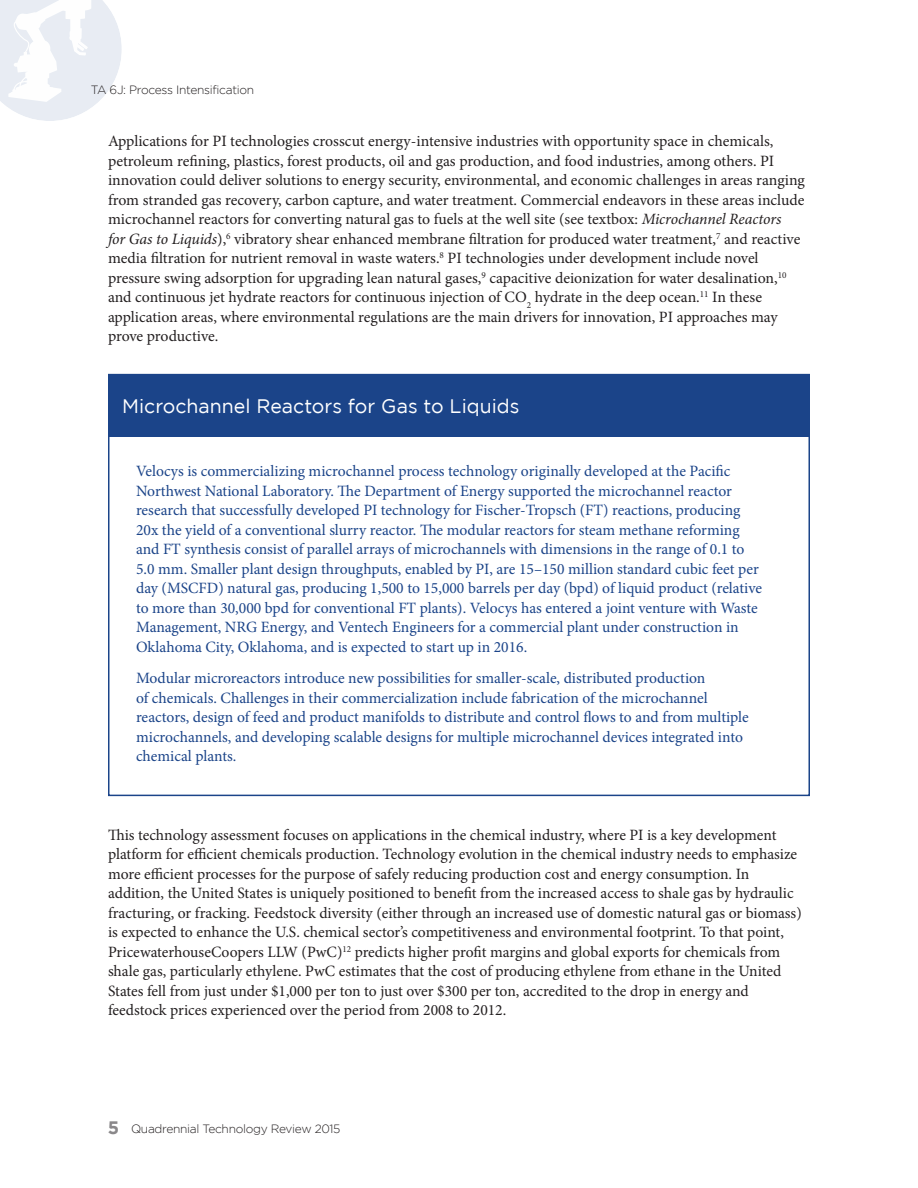
<style>
.page{position:relative;width:918px;height:1188px;background:#fff}
.page>*{position:absolute;margin:0;border:0;box-sizing:border-box;transform-origin:0 0}
.Sidebar_header{font:19.5px "Gotham";color:#fff}
.Body_Text{font:15.75px/19.5px "Minion Pro";color:#231f20}
.Sidebar_body_text{font:15.75px/19.5px "Minion Pro";color:#1b4489}
.t1{font:300 12px "Gotham";letter-spacing:-.025em;color:#231f20}
.s1{font-style:italic}
.s2{font-weight:700;font-size:18px;color:#8a888a}
</style>
<div class="page">
<svg style="left:0;top:0;width:122px;height:121px"></svg>
<div style="left:108px;top:375px;width:702px;height:62px;background:#1b4489"></div>
<p class="t1" style="left:91px;top:83px;width:165px">TA 6J: Process Intensification</p>
<p class="Body_Text" style="left:108px;top:132px;width:698px">Applications for PI technologies crosscut energy-intensive industries with opportunity space in chemicals, petroleum refining, plastics, forest products, oil and gas production, and food industries, among others. PI innovation could deliver solutions to energy security, environmental, and economic challenges in areas ranging from stranded gas recovery, carbon capture, and water treatment. Commercial endeavors in these areas include microchannel reactors for converting natural gas to fuels at the well site (see textbox: <span class="s1">Microchannel Reactors<br>for Gas to Liquids</span>),<sup>6</sup> vibratory shear enhanced membrane filtration for produced water treatment,<sup>7</sup> and reactive media filtration for nutrient removal in waste waters.<sup>8</sup> PI technologies under development include novel pressure swing adsorption for upgrading lean natural gases,<sup>9</sup> capacitive deionization for water desalination,<sup>10 </sup>and continuous jet hydrate reactors for continuous injection of CO<sub>2</sub> hydrate in the deep ocean.<sup>11</sup> In these application areas, where environmental regulations are the main drivers for innovation, PI approaches may prove productive.</p>
<p class="Sidebar_header" style="left:122px;top:395px;width:399px">Microchannel Reactors for Gas to Liquids</p>
<p class="Sidebar_body_text" style="left:136px;top:461px;width:628px">Velocys is commercializing microchannel process technology originally developed at the Pacific Northwest National Laboratory. The Department of Energy supported the microchannel reactor research that successfully developed PI technology for Fischer-Tropsch (FT) reactions, producing 20x the yield of a conventional slurry reactor. The modular reactors for steam methane reforming and FT synthesis consist of parallel arrays of microchannels with dimensions in the range of 0.1 to 5.0 mm. Smaller plant design throughputs, enabled by PI, are 15–150 million standard cubic feet per day (MSCFD) natural gas, producing 1,500 to 15,000 barrels per day (bpd) of liquid product (relative to more than 30,000 bpd for conventional FT plants). Velocys has entered a joint venture with Waste Management, NRG Energy, and Ventech Engineers for a commercial plant under construction in Oklahoma City, Oklahoma, and is expected to start up in 2016.</p>
<p class="Sidebar_body_text" style="left:136px;top:669px;width:614px">Modular microreactors introduce new possibilities for smaller-scale, distributed production<br>of chemicals. Challenges in their commercialization include fabrication of the microchannel reactors, design of feed and product manifolds to distribute and control flows to and from multiple microchannels, and developing scalable designs for multiple microchannel devices integrated into chemical plants.</p>
<p class="Body_Text" style="left:108px;top:825px;width:695px">This technology assessment focuses on applications in the chemical industry, where PI is a key development platform for efficient chemicals production. Technology evolution in the chemical industry needs to emphasize more efficient processes for the purpose of safely reducing production cost and energy consumption. In addition, the United States is uniquely positioned to benefit from the increased access to shale gas by hydraulic fracturing, or fracking. Feedstock diversity (either through an increased use of domestic natural gas or biomass) is expected to enhance the U.S. chemical sector’s competitiveness and environmental footprint. To that point, PricewaterhouseCoopers LLW (PwC)<sup>12</sup> predicts higher profit margins and global exports for chemicals from shale gas, particularly ethylene. PwC estimates that the cost of producing ethylene from ethane in the United States fell from just under $1,000 per ton to just over $300 per ton, accredited to the drop in energy and feedstock prices experienced over the period from 2008 to 2012.</p>
<p class="t1" style="left:108px;top:1122px;width:234px"><span class="s2">5</span> Quadrennial Technology Review 2015</p>
</div>
